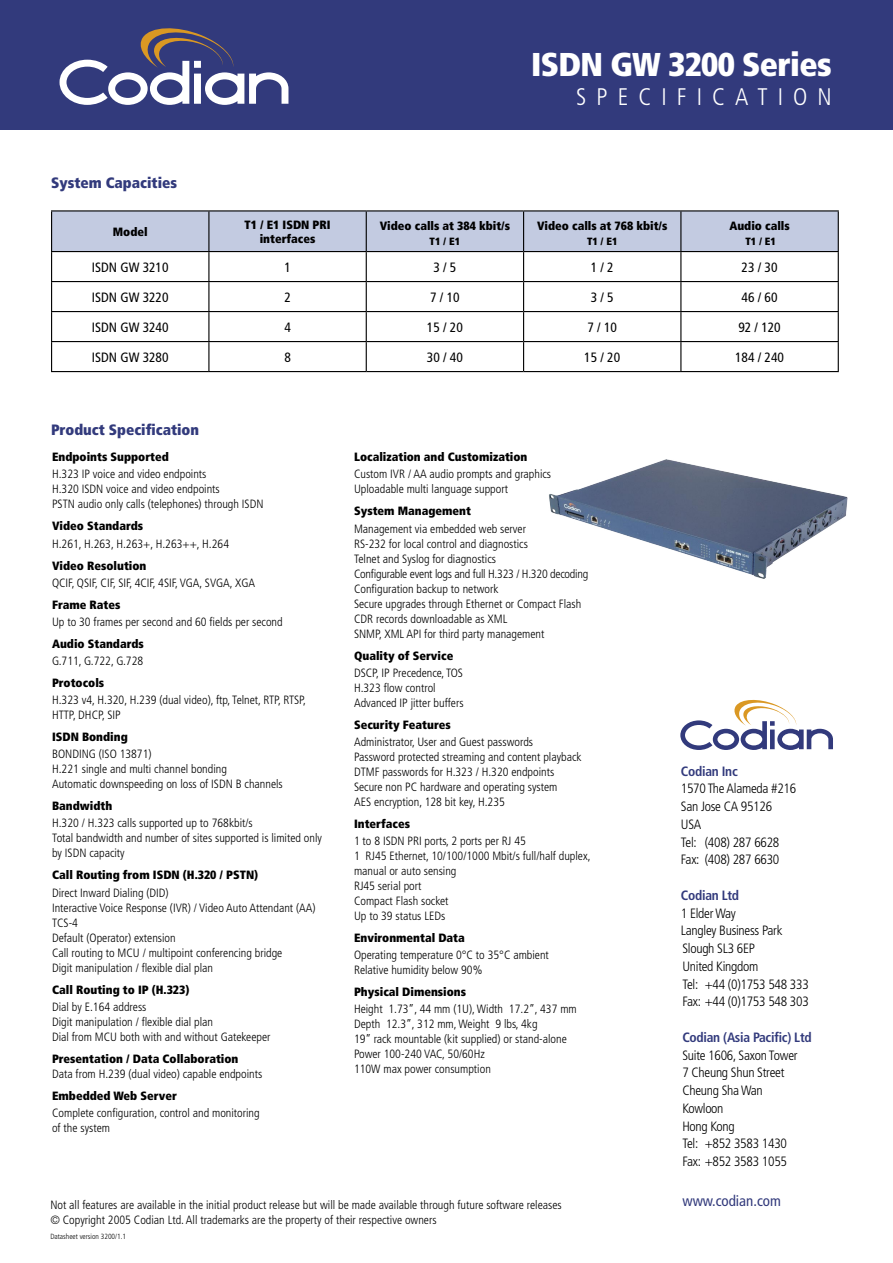
<style>
.page{position:relative;width:893px;height:1263px;background:#fff}
.page>*{position:absolute;margin:0;border:0;box-sizing:border-box;transform-origin:0 0}
.t1{font:900 condensed 33px "Frutiger";letter-spacing:-.02em;color:#fff}
.t2{font:300 condensed 24px "Frutiger";letter-spacing:.42em;color:#fff}
.t3{font:900 condensed 15px "Frutiger";color:#323a7c}
.t4{font:condensed 15px "Frutiger";color:#323a7c}
.t5{font:300 condensed 13.5px/17.7px "Frutiger";letter-spacing:-.02em;color:#000}
.t6{font:condensed 13.5px "Frutiger";color:#000}
.t7{font:700 condensed 13.5px "Frutiger";letter-spacing:-.02em;color:#323a7c}
.t8{font:300 condensed 12px/15px "Frutiger";color:#000}
.t9{font:900 condensed 12px/14.4px "Frutiger";color:#000;text-align:center}
.t10{font:900 condensed 10.5px "Frutiger";color:#000}
.t11{font:300 condensed 7.5px "Frutiger";color:#000}
</style>
<div class="page">
<div style="left:0;top:0;width:893px;height:129px;background:#323a7c"></div>
<svg style="left:60px;top:28px;width:228px;height:77px"></svg>
<hr style="left:51px;top:210px;width:158px;height:1px;background:#000">
<hr style="left:209px;top:210px;width:157px;height:1px;background:#000">
<hr style="left:366px;top:210px;width:158px;height:1px;background:#000">
<hr style="left:524px;top:210px;width:157px;height:1px;background:#000">
<hr style="left:681px;top:210px;width:158px;height:1px;background:#000">
<hr style="left:51px;top:371px;width:158px;height:1px;background:#000">
<svg style="left:51px;top:211px;width:788px;height:160px"></svg>
<hr style="left:209px;top:371px;width:157px;height:1px;background:#000">
<hr style="left:366px;top:371px;width:158px;height:1px;background:#000">
<hr style="left:524px;top:371px;width:157px;height:1px;background:#000">
<hr style="left:681px;top:371px;width:158px;height:1px;background:#000">
<svg style="left:680px;top:700px;width:153px;height:50px"></svg>
<img style="left:549px;top:459px;width:299px;height:120px">
<h1 class="t1" style="left:531px;top:44px;width:302px">ISDN GW 3200 Series</h1>
<h2 class="t2" style="left:576px;top:83px;width:257px">SPECIFICATION</h2>
<p class="t3" style="left:51px;top:174px;width:128px">System Capacities</p>
<p class="t9" style="left:113px;top:225px;width:36px">Model</p>
<p class="t9" style="left:245px;top:217px;width:87px">T1 / E1 ISDN PRI interfaces</p>
<p class="t9" style="left:380px;top:218px;width:132px">Video calls at 384 kbit/s</p>
<p class="t10" style="left:430px;top:235px;width:32px">T1 / E1</p>
<p class="t9" style="left:537px;top:218px;width:132px">Video calls at 768 kbit/s</p>
<p class="t10" style="left:587px;top:235px;width:32px">T1 / E1</p>
<p class="t9" style="left:729px;top:218px;width:62px">Audio calls</p>
<p class="t10" style="left:745px;top:235px;width:32px">T1 / E1</p>
<p class="t6" style="left:92px;top:259px;width:78px">ISDN GW 3210</p>
<p class="t6" style="left:284px;top:259px;width:8px">1</p>
<p class="t6" style="left:433px;top:259px;width:24px">3 / 5</p>
<p class="t6" style="left:591px;top:259px;width:24px">1 / 2</p>
<p class="t6" style="left:742px;top:259px;width:37px">23 / 30</p>
<p class="t6" style="left:92px;top:289px;width:78px">ISDN GW 3220</p>
<p class="t6" style="left:284px;top:289px;width:8px">2</p>
<p class="t6" style="left:430px;top:289px;width:31px">7 / 10</p>
<p class="t6" style="left:591px;top:289px;width:24px">3 / 5</p>
<p class="t6" style="left:742px;top:289px;width:37px">46 / 60</p>
<p class="t6" style="left:92px;top:319px;width:78px">ISDN GW 3240</p>
<p class="t6" style="left:284px;top:319px;width:8px">4</p>
<p class="t6" style="left:427px;top:319px;width:37px">15 / 20</p>
<p class="t6" style="left:588px;top:319px;width:31px">7 / 10</p>
<p class="t6" style="left:738px;top:319px;width:44px">92 / 120</p>
<p class="t6" style="left:92px;top:349px;width:78px">ISDN GW 3280</p>
<p class="t6" style="left:284px;top:349px;width:8px">8</p>
<p class="t6" style="left:427px;top:349px;width:37px">30 / 40</p>
<p class="t6" style="left:584px;top:349px;width:37px">15 / 20</p>
<p class="t6" style="left:735px;top:349px;width:50px">184 / 240</p>
<p class="t3" style="left:51px;top:420px;width:150px">Product Specification</p>
<p class="t9" style="left:52px;top:450px;width:118px">Endpoints Supported</p>
<p class="t8" style="left:52px;top:467px;width:213px">H.323 IP voice and video endpoints<br>H.320 ISDN voice and video endpoints<br>PSTN audio only calls (telephones) through ISDN</p>
<p class="t9" style="left:52px;top:519px;width:93px">Video Standards</p>
<p class="t8" style="left:52px;top:536px;width:179px">H.261, H.263, H.263+, H.263++, H.264</p>
<p class="t9" style="left:52px;top:558px;width:96px">Video Resolution</p>
<p class="t8" style="left:52px;top:575px;width:205px">QCIF, QSIF, CIF, SIF, 4CIF, 4SIF, VGA, SVGA, XGA</p>
<p class="t9" style="left:52px;top:597px;width:70px">Frame Rates</p>
<p class="t8" style="left:52px;top:614px;width:232px">Up to 30 frames per second and 60 fields per second</p>
<p class="t9" style="left:52px;top:636px;width:93px">Audio Standards</p>
<p class="t8" style="left:52px;top:653px;width:93px">G.711, G.722, G.728</p>
<p class="t9" style="left:52px;top:675px;width:54px">Protocols</p>
<p class="t8" style="left:52px;top:693px;width:256px">H.323 v4, H.320, H.239 (dual video), ftp, Telnet, RTP, RTSP,<br>HTTP, DHCP, SIP</p>
<p class="t9" style="left:52px;top:730px;width:77px">ISDN Bonding</p>
<p class="t8" style="left:52px;top:747px;width:232px">BONDING (ISO 13871)<br>H.221 single and multi channel bonding<br>Automatic downspeeding on loss of ISDN B channels</p>
<p class="t9" style="left:52px;top:799px;width:62px">Bandwidth</p>
<p class="t8" style="left:52px;top:816px;width:271px">H.320 / H.323 calls supported up to 768kbit/s<br>Total bandwidth and number of sites supported is limited only by ISDN capacity</p>
<p class="t9" style="left:52px;top:868px;width:208px">Call Routing from ISDN (H.320 / PSTN)</p>
<p class="t8" style="left:52px;top:885px;width:265px">Direct Inward Dialing (DID)<br>Interactive Voice Response (IVR) / Video Auto Attendant (AA)<br>TCS-4<br>Default (Operator) extension<br>Call routing to MCU / multipoint conferencing bridge<br>Digit manipulation / flexible dial plan</p>
<p class="t9" style="left:52px;top:982px;width:139px">Call Routing to IP (H.323)</p>
<p class="t8" style="left:52px;top:999px;width:220px">Dial by E.164 address<br>Digit manipulation / flexible dial plan<br>Dial from MCU both with and without Gatekeeper</p>
<p class="t9" style="left:52px;top:1051px;width:188px">Presentation / Data Collaboration</p>
<p class="t8" style="left:52px;top:1067px;width:212px">Data from H.239 (dual video) capable endpoints</p>
<p class="t9" style="left:52px;top:1089px;width:126px">Embedded Web Server</p>
<p class="t8" style="left:52px;top:1106px;width:209px">Complete configuration, control and monitoring of the system</p>
<p class="t9" style="left:354px;top:450px;width:175px">Localization and Customization</p>
<p class="t8" style="left:354px;top:467px;width:199px">Custom IVR / AA audio prompts and graphics<br>Uploadable multi language support</p>
<p class="t9" style="left:354px;top:504px;width:119px">System Management</p>
<p class="t8" style="left:354px;top:521px;width:236px">Management via embedded web server<br>RS-232 for local control and diagnostics<br>Telnet and Syslog for diagnostics<br>Configurable event logs and full H.323 / H.320 decoding Configuration backup to network<br>Secure upgrades through Ethernet or Compact Flash CDR records downloadable as XML<br>SNMP, XML API for third party management</p>
<p class="t9" style="left:354px;top:648px;width:101px">Quality of Service</p>
<p class="t8" style="left:354px;top:665px;width:111px">DSCP, IP Precedence, TOS<br>H.323 flow control<br>Advanced IP jitter buffers</p>
<p class="t9" style="left:354px;top:717px;width:98px">Security Features</p>
<p class="t8" style="left:354px;top:734px;width:229px">Administrator, User and Guest passwords<br>Password protected streaming and content playback DTMF passwords for H.323 / H.320 endpoints Secure non PC hardware and operating system<br>AES encryption, 128 bit key, H.235</p>
<p class="t9" style="left:354px;top:816px;width:57px">Interfaces</p>
<p class="t8" style="left:354px;top:833px;width:238px">1 to 8 ISDN PRI ports, 2 ports per RJ 45<br>1 RJ45 Ethernet, 10/100/1000 Mbit/s full/half duplex, manual or auto sensing<br>RJ45 serial port<br>Compact Flash socket<br>Up to 39 status LEDs</p>
<p class="t9" style="left:354px;top:930px;width:112px">Environmental Data</p>
<p class="t8" style="left:354px;top:948px;width:196px">Operating temperature 0°C to 35°C ambient<br>Relative humidity below 90%</p>
<p class="t9" style="left:354px;top:985px;width:114px">Physical Dimensions</p>
<p class="t8" style="left:354px;top:1002px;width:224px">Height 1.73”, 44 mm (1U), Width 17.2”, 437 mm Depth 12.3”, 312 mm, Weight 9 lbs, 4kg<br>19” rack mountable (kit supplied) or stand-alone Power 100-240 VAC, 50/60Hz<br>110W max power consumption</p>
<p class="t8" style="left:50px;top:1197px;width:513px">Not all features are available in the initial product release but will be made available through future software releases © Copyright 2005 Codian Ltd. All trademarks are the property of their respective owners</p>
<p class="t11" style="left:50px;top:1232px;width:77px">Datasheet version 3200/1.1</p>
<p class="t7" style="left:681px;top:763px;width:58px">Codian Inc</p>
<p class="t5" style="left:681px;top:780px;width:117px">1570 The Alameda #216<br>San Jose CA 95126<br>USA<br>Tel: (408) 287 6628<br>Fax: (408) 287 6630</p>
<p class="t7" style="left:681px;top:887px;width:60px">Codian Ltd</p>
<p class="t5" style="left:681px;top:904px;width:129px">1 Elder Way<br>Langley Business Park<br>Slough SL3 6EP<br>United Kingdom<br>Tel: +44 (0)1753 548 333<br>Fax: +44 (0)1753 548 303</p>
<p class="t7" style="left:682px;top:1029px;width:131px">Codian (Asia Pacific) Ltd</p>
<p class="t5" style="left:682px;top:1046px;width:117px">Suite 1606, Saxon Tower<br>7 Cheung Shun Street<br>Cheung Sha Wan<br>Kowloon<br>Hong Kong<br>Tel: +852 3583 1430<br>Fax: +852 3583 1055</p>
<p class="t4" style="left:682px;top:1192px;width:100px">www.codian.com</p>
</div>
